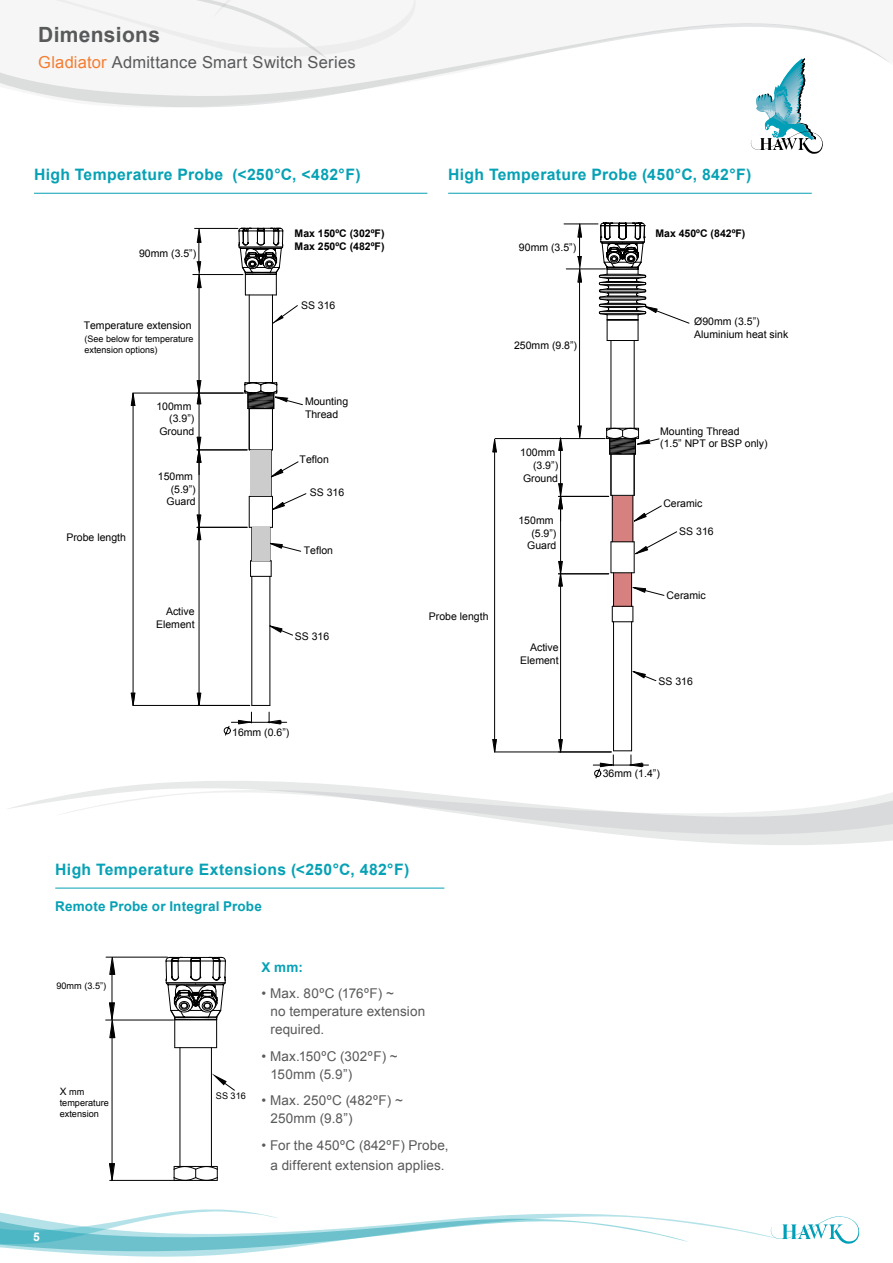
<style>
.page{position:relative;width:893px;height:1263px;background:#fff}
.page>*{position:absolute;margin:0;border:0;box-sizing:border-box;transform-origin:0 0}
.t1{font:700 21px "Arial";letter-spacing:.015em;color:#58595b}
.t2{font:16.5px "Arial";letter-spacing:.015em;color:#58595b}
.t3{font:700 15.75px "Arial";letter-spacing:.02em;color:#06a1b5}
.t4{font:13.5px/18px "Arial";letter-spacing:.01em;color:#58595b}
.t5{font:700 13.5px "Arial";letter-spacing:.015em;color:#06a1b5}
.t6{font:700 12px "Arial";color:#fff}
.t7{font:10.5px/12.6px "Arial";color:#000;text-align:right}
.t8{font:700 10.5px/13.5px "Arial";color:#000}
.t9{font:10.5px "Arial";color:#010101}
.t10{font:9.15px/10.9px "Arial";color:#010101}
.t11{font:9px/10.8px "Arial";color:#000}
.s1{color:#f47d30}
.s2{font-size:10.2px}
</style>
<div class="page">
<svg style="left:751px;top:132px;width:72px;height:22px"></svg>
<svg style="left:20px;top:1213px;width:668px;height:44px"></svg>
<svg style="left:0;top:1209px;width:279px;height:40px"></svg>
<hr style="left:199px;top:527px;width:1px;height:178px;background:#000">
<hr style="left:199px;top:393px;width:1px;height:82px;background:#000">
<hr style="left:197px;top:450px;width:50px;height:1px;background:#000">
<hr style="left:193px;top:274px;width:50px;height:1px;background:#000">
<hr style="left:197px;top:527px;width:50px;height:1px;background:#000">
<hr style="left:199px;top:450px;width:1px;height:77px;background:#000">
<hr style="left:199px;top:275px;width:1px;height:118px;background:#000">
<hr style="left:134px;top:393px;width:110px;height:1px;background:#000">
<hr style="left:134px;top:705px;width:116px;height:1px;background:#000">
<hr style="left:133px;top:393px;width:1px;height:312px;background:#000">
<svg style="left:131px;top:392px;width:4px;height:14px"></svg>
<svg style="left:197px;top:514px;width:4px;height:26px"></svg>
<svg style="left:197px;top:693px;width:4px;height:12px"></svg>
<svg style="left:131px;top:692px;width:4px;height:14px"></svg>
<svg style="left:223px;top:725px;width:8px;height:11px"></svg>
<svg style="left:267px;top:712px;width:14px;height:13px"></svg>
<svg style="left:238px;top:712px;width:14px;height:13px"></svg>
<hr style="left:231px;top:722px;width:56px;height:1px;background:#010101">
<svg style="left:197px;top:380px;width:4px;height:24px"></svg>
<svg style="left:197px;top:437px;width:4px;height:26px"></svg>
<svg style="left:238px;top:227px;width:69px;height:479px"></svg>
<hr style="left:566px;top:269px;width:39px;height:1px;background:#000">
<hr style="left:495px;top:438px;width:110px;height:1px;background:#000">
<svg style="left:577px;top:425px;width:5px;height:13px"></svg>
<hr style="left:579px;top:281px;width:1px;height:156px;background:#000">
<hr style="left:560px;top:574px;width:1px;height:178px;background:#000">
<hr style="left:560px;top:440px;width:1px;height:81px;background:#000">
<hr style="left:558px;top:496px;width:51px;height:1px;background:#000">
<hr style="left:558px;top:573px;width:51px;height:1px;background:#000">
<hr style="left:560px;top:496px;width:1px;height:78px;background:#000">
<hr style="left:495px;top:752px;width:116px;height:1px;background:#000">
<hr style="left:494px;top:440px;width:1px;height:312px;background:#000">
<svg style="left:492px;top:439px;width:5px;height:13px"></svg>
<svg style="left:558px;top:561px;width:5px;height:26px"></svg>
<svg style="left:558px;top:739px;width:5px;height:13px"></svg>
<svg style="left:492px;top:739px;width:5px;height:13px"></svg>
<svg style="left:558px;top:437px;width:5px;height:14px"></svg>
<svg style="left:558px;top:483px;width:5px;height:26px"></svg>
<svg style="left:594px;top:192px;width:96px;height:569px"></svg>
<hr style="left:564px;top:224px;width:34px;height:1px;background:#000">
<svg style="left:577px;top:224px;width:5px;height:59px"></svg>
<hr style="left:195px;top:228px;width:43px;height:1px;background:#000">
<svg style="left:197px;top:229px;width:5px;height:59px"></svg>
<hr style="left:211px;top:1048px;width:1px;height:118px;background:#010101">
<hr style="left:180px;top:1048px;width:1px;height:118px;background:#010101">
<svg style="left:166px;top:956px;width:60px;height:92px"></svg>
<hr style="left:175px;top:1019px;width:42px;height:1px;background:#010101">
<hr style="left:175px;top:1047px;width:42px;height:1px;background:#010101">
<svg style="left:174px;top:1166px;width:44px;height:15px"></svg>
<hr style="left:106px;top:1020px;width:68px;height:1px;background:#010101">
<hr style="left:112px;top:1021px;width:1px;height:159px;background:#010101">
<svg style="left:212px;top:1073px;width:23px;height:17px"></svg>
<svg style="left:109px;top:1163px;width:6px;height:18px"></svg>
<hr style="left:110px;top:1180px;width:68px;height:1px;background:#010101">
<hr style="left:106px;top:957px;width:61px;height:1px;background:#010101">
<hr style="left:112px;top:970px;width:1px;height:50px;background:#010101">
<svg style="left:109px;top:1002px;width:6px;height:36px"></svg>
<svg style="left:109px;top:957px;width:6px;height:18px"></svg>
<hr style="left:34px;top:193px;width:393px;height:1px;background:#06a1b5">
<hr style="left:448px;top:193px;width:364px;height:1px;background:#06a1b5">
<hr style="left:55px;top:888px;width:389px;height:1px;background:#06a1b5">
<svg style="left:55px;top:761px;width:838px;height:84px"></svg>
<svg style="left:771px;top:1216px;width:88px;height:28px"></svg>
<svg style="left:764px;top:115px;width:48px;height:17px"></svg>
<svg style="left:0;top:23px;width:890px;height:92px"></svg>
<svg style="left:0;top:0;width:433px;height:62px"></svg>
<h1 class="t1" style="left:38px;top:21px;width:123px">Dimensions</h1>
<h2 class="t2" style="left:38px;top:52px;width:319px"><span class="s1">Gladiator</span> Admittance Smart Switch Series</h2>
<h3 class="t3" style="left:34px;top:164px;width:328px">High Temperature Probe (&lt;250°C, &lt;482°F)</h3>
<h3 class="t3" style="left:448px;top:164px;width:305px">High Temperature Probe (450°C, 842°F)</h3>
<p class="t7" style="left:139px;top:247px;width:59px">90mm (3.5”)</p>
<p class="t7" style="left:84px;top:319px;width:109px">Temperature extension</p>
<p class="t11" style="left:85px;top:333px;width:111px">(See below for temperature extension options)</p>
<p class="t7" style="left:156px;top:400px;width:39px">100mm (3.9”)<br>Ground</p>
<p class="t7" style="left:66px;top:531px;width:61px">Probe length</p>
<p class="t7" style="left:158px;top:470px;width:39px">150mm (5.9”)<br>Guard</p>
<p class="t7" style="left:156px;top:605px;width:40px">Active<br>Element</p>
<p class="t8" style="left:295px;top:227px;width:91px">Max 150ºC (302ºF)<br>Max 250ºC (482ºF)</p>
<p class="t7" style="left:301px;top:299px;width:36px">SS 316</p>
<p class="t7" style="left:305px;top:395px;width:45px;text-align:left">Mounting<br>Thread</p>
<p class="t7" style="left:300px;top:453px;width:31px">Teflon</p>
<p class="t7" style="left:310px;top:486px;width:36px">SS 316</p>
<p class="t7" style="left:304px;top:544px;width:31px">Teflon</p>
<p class="t7" style="left:295px;top:630px;width:36px">SS 316</p>
<p class="t9" style="left:232px;top:725px;width:59px">16mm (0.6”)</p>
<p class="t7" style="left:519px;top:241px;width:59px">90mm (3.5”)</p>
<p class="t7" style="left:514px;top:339px;width:65px">250mm (9.8”)</p>
<p class="t7" style="left:429px;top:610px;width:61px">Probe length</p>
<p class="t7" style="left:520px;top:447px;width:39px">100mm (3.9”)<br>Ground</p>
<p class="t7" style="left:518px;top:514px;width:39px">150mm (5.9”)<br>Guard</p>
<p class="t7" style="left:520px;top:641px;width:40px">Active<br>Element</p>
<p class="t8" style="left:655px;top:227px;width:91px">Max 450ºC (842ºF)</p>
<p class="t7" style="left:694px;top:315px;width:95px;text-align:left">Ø90mm (3.5”)<br>Aluminium heat sink</p>
<p class="t7" style="left:660px;top:425px;width:109px;text-align:left">Mounting Thread<br>(1.5” NPT or BSP only)</p>
<p class="t7" style="left:663px;top:497px;width:41px">Ceramic</p>
<p class="t7" style="left:679px;top:525px;width:36px">SS 316</p>
<p class="t7" style="left:667px;top:589px;width:41px">Ceramic</p>
<p class="t7" style="left:658px;top:675px;width:36px">SS 316</p>
<p class="t9" style="left:603px;top:766px;width:59px">36mm (1.4”)</p>
<h3 class="t3" style="left:55px;top:859px;width:355px">High Temperature Extensions (&lt;250°C, 482°F)</h3>
<p class="t5" style="left:55px;top:898px;width:208px">Remote Probe or Integral Probe</p>
<p class="t10" style="left:56px;top:980px;width:51px">90mm (3.5”)</p>
<p class="t10" style="left:60px;top:1086px;width:51px"><span class="s2">X</span> mm temperature extension</p>
<p class="t10" style="left:216px;top:1091px;width:31px">SS 316</p>
<p class="t5" style="left:261px;top:958px;width:43px">X mm:</p>
<p class="t4" style="left:271px;top:984px;width:156px;text-indent:-9px">• Max. 80ºC (176ºF) ~<br>no temperature extension required.</p>
<p class="t4" style="left:271px;top:1047px;width:129px;text-indent:-9px">• Max.150ºC (302ºF) ~<br>150mm (5.9”)</p>
<p class="t4" style="left:271px;top:1091px;width:134px;text-indent:-9px">• Max. 250ºC (482ºF) ~<br>250mm (9.8”)</p>
<p class="t4" style="left:261px;top:1135px;width:189px;line-height:20.2px;text-align:center">• For the 450ºC (842ºF) Probe, a different extension applies.</p>
<p class="t6" style="left:33px;top:1229px;width:8px">5</p>
</div>
